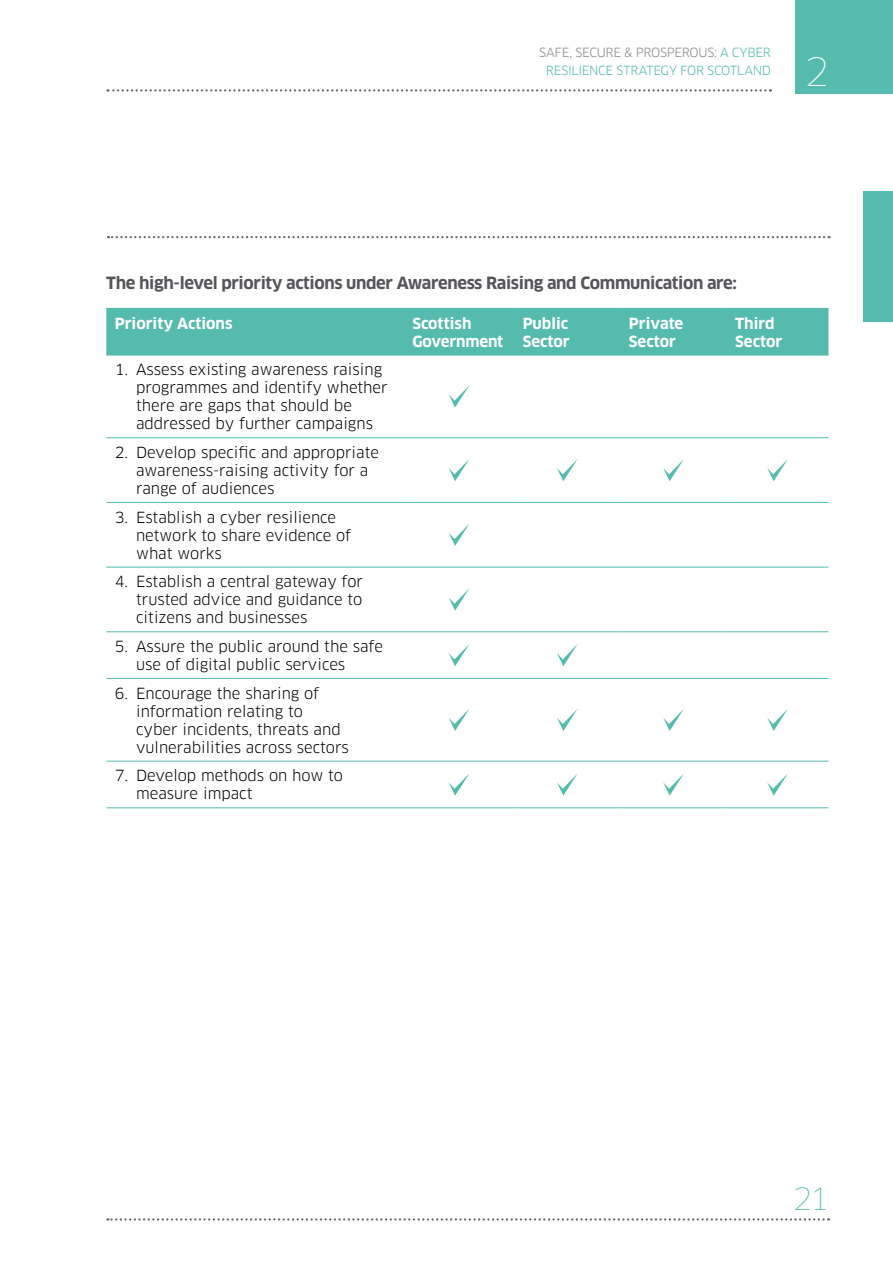
<style>
.page{position:relative;width:893px;height:1263px;background:#fff}
.page>*{position:absolute;margin:0;border:0;box-sizing:border-box;transform-origin:0 0}
.t1{font:100 38.25px "Clan";color:#fff}
.t2{font:100 30px "Clan";color:#54bbad}
.t3{font:700 16.5px "Clan";letter-spacing:-.02em;color:#56565a}
.t4{font:15px/18px "Clan";color:#000}
.t5{font:700 15px/18px "Clan";color:#fff}
.t6{font:12.45px/18px "Clan";letter-spacing:-.025em;color:#54bbad;text-align:center}
.s1{color:#8a8a8d}
</style>
<div class="page">
<div style="left:863px;top:191px;width:30px;height:131px;background:#54bbad"></div>
<div style="left:795px;top:0;width:98px;height:94px;background:#54bbad"></div>
<svg style="left:107px;top:89px;width:664px;height:3px"></svg>
<svg style="left:107px;top:1218px;width:722px;height:2px"></svg>
<div style="left:106px;top:309px;width:722px;height:46px;background:#54bbad"></div>
<hr style="left:106px;top:308px;width:298px;height:1px;background:#54bbad">
<hr style="left:404px;top:308px;width:110px;height:1px;background:#54bbad">
<hr style="left:514px;top:308px;width:106px;height:1px;background:#54bbad">
<hr style="left:620px;top:308px;width:107px;height:1px;background:#54bbad">
<hr style="left:727px;top:308px;width:101px;height:1px;background:#54bbad">
<hr style="left:106px;top:355px;width:298px;height:1px;background:#54bbad">
<hr style="left:404px;top:355px;width:110px;height:1px;background:#54bbad">
<hr style="left:514px;top:355px;width:106px;height:1px;background:#54bbad">
<hr style="left:620px;top:355px;width:107px;height:1px;background:#54bbad">
<hr style="left:727px;top:355px;width:101px;height:1px;background:#54bbad">
<hr style="left:106px;top:437px;width:298px;height:1px;background:#54bbad">
<hr style="left:404px;top:437px;width:110px;height:1px;background:#54bbad">
<hr style="left:514px;top:437px;width:106px;height:1px;background:#54bbad">
<hr style="left:620px;top:437px;width:107px;height:1px;background:#54bbad">
<hr style="left:727px;top:437px;width:101px;height:1px;background:#54bbad">
<hr style="left:106px;top:502px;width:298px;height:1px;background:#54bbad">
<hr style="left:404px;top:502px;width:110px;height:1px;background:#54bbad">
<hr style="left:514px;top:502px;width:106px;height:1px;background:#54bbad">
<hr style="left:620px;top:502px;width:107px;height:1px;background:#54bbad">
<hr style="left:727px;top:502px;width:101px;height:1px;background:#54bbad">
<hr style="left:106px;top:567px;width:298px;height:1px;background:#54bbad">
<hr style="left:404px;top:567px;width:110px;height:1px;background:#54bbad">
<hr style="left:514px;top:567px;width:106px;height:1px;background:#54bbad">
<hr style="left:620px;top:567px;width:107px;height:1px;background:#54bbad">
<hr style="left:727px;top:567px;width:101px;height:1px;background:#54bbad">
<hr style="left:106px;top:631px;width:298px;height:1px;background:#54bbad">
<hr style="left:404px;top:631px;width:110px;height:1px;background:#54bbad">
<hr style="left:514px;top:631px;width:106px;height:1px;background:#54bbad">
<hr style="left:620px;top:631px;width:107px;height:1px;background:#54bbad">
<hr style="left:727px;top:631px;width:101px;height:1px;background:#54bbad">
<hr style="left:106px;top:678px;width:298px;height:1px;background:#54bbad">
<hr style="left:404px;top:678px;width:110px;height:1px;background:#54bbad">
<hr style="left:514px;top:678px;width:106px;height:1px;background:#54bbad">
<hr style="left:620px;top:678px;width:107px;height:1px;background:#54bbad">
<hr style="left:727px;top:678px;width:101px;height:1px;background:#54bbad">
<hr style="left:106px;top:761px;width:298px;height:1px;background:#54bbad">
<hr style="left:404px;top:761px;width:110px;height:1px;background:#54bbad">
<hr style="left:514px;top:761px;width:106px;height:1px;background:#54bbad">
<hr style="left:620px;top:761px;width:107px;height:1px;background:#54bbad">
<hr style="left:727px;top:761px;width:101px;height:1px;background:#54bbad">
<hr style="left:106px;top:807px;width:298px;height:1px;background:#54bbad">
<hr style="left:404px;top:807px;width:110px;height:1px;background:#54bbad">
<hr style="left:514px;top:807px;width:106px;height:1px;background:#54bbad">
<hr style="left:620px;top:807px;width:107px;height:1px;background:#54bbad">
<hr style="left:727px;top:807px;width:101px;height:1px;background:#54bbad">
<svg style="left:449px;top:386px;width:20px;height:22px"></svg>
<svg style="left:449px;top:459px;width:20px;height:22px"></svg>
<svg style="left:557px;top:459px;width:21px;height:22px"></svg>
<svg style="left:663px;top:459px;width:21px;height:22px"></svg>
<svg style="left:767px;top:459px;width:21px;height:22px"></svg>
<svg style="left:449px;top:524px;width:20px;height:22px"></svg>
<svg style="left:449px;top:589px;width:20px;height:22px"></svg>
<svg style="left:449px;top:644px;width:20px;height:22px"></svg>
<svg style="left:557px;top:644px;width:21px;height:22px"></svg>
<svg style="left:449px;top:709px;width:20px;height:22px"></svg>
<svg style="left:557px;top:709px;width:21px;height:22px"></svg>
<svg style="left:663px;top:709px;width:21px;height:22px"></svg>
<svg style="left:767px;top:709px;width:21px;height:22px"></svg>
<svg style="left:449px;top:774px;width:20px;height:22px"></svg>
<svg style="left:557px;top:773px;width:21px;height:23px"></svg>
<svg style="left:663px;top:773px;width:21px;height:23px"></svg>
<svg style="left:767px;top:773px;width:21px;height:23px"></svg>
<svg style="left:108px;top:236px;width:722px;height:2px"></svg>
<p class="t6" style="left:539px;top:44px;width:233px"><span class="s1">SAFE, SECURE &amp; PROSPEROUS:</span> A CYBER<br>RESILIENCE STRATEGY FOR SCOTLAND</p>
<h1 class="t1" style="left:804px;top:49px;width:27px">2</h1>
<p class="t3" style="left:106px;top:273px;width:632px">The high-level priority actions under Awareness Raising and Communication are:</p>
<p class="t5" style="left:115px;top:314px;width:119px">Priority Actions</p>
<p class="t5" style="left:412px;top:314px;width:92px">Scottish<br>Government</p>
<p class="t5" style="left:523px;top:314px;width:48px">Public<br>Sector</p>
<p class="t5" style="left:629px;top:314px;width:56px">Private<br>Sector</p>
<p class="t5" style="left:735px;top:314px;width:48px">Third<br>Sector</p>
<p class="t4" style="left:136px;top:361px;width:253px;text-indent:-21px">1. Assess existing awareness raising programmes and identify whether there are gaps that should be addressed by further campaigns</p>
<p class="t4" style="left:136px;top:444px;width:244px;text-indent:-21px">2. Develop specific and appropriate awareness-raising activity for a range of audiences</p>
<p class="t4" style="left:136px;top:508px;width:217px;text-indent:-21px">3. Establish a cyber resilience network to share evidence of what works</p>
<p class="t4" style="left:136px;top:573px;width:228px;text-align:justify;text-indent:-21px">4. Establish a central gateway for trusted advice and guidance to citizens and businesses</p>
<p class="t4" style="left:136px;top:638px;width:248px;text-indent:-21px">5. Assure the public around the safe use of digital public services</p>
<p class="t4" style="left:136px;top:684px;width:214px;text-indent:-21px">6. Encourage the sharing of information relating to<br>cyber incidents, threats and vulnerabilities across sectors</p>
<p class="t4" style="left:136px;top:767px;width:208px;text-indent:-21px">7. Develop methods on how to measure impact</p>
<h2 class="t2" style="left:793px;top:1180px;width:38px">21</h2>
</div>
